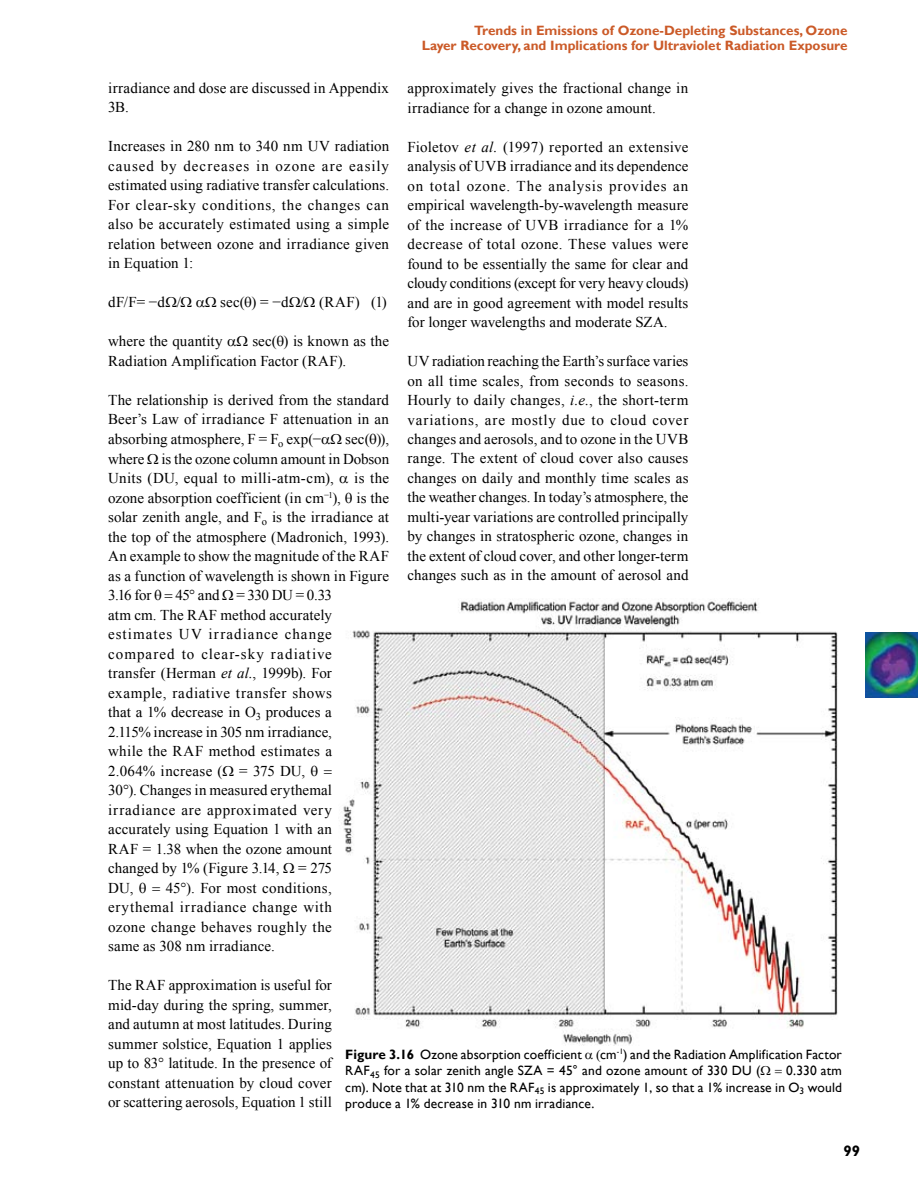
<style>
.page{position:relative;width:918px;height:1188px;background:#fff}
.page>*{position:absolute;margin:0;border:0;box-sizing:border-box;transform-origin:0 0}
.t1{font:15px/19.5px "Times New Roman";letter-spacing:.01em;color:#000;text-align:justify}
.t2{font:700 15px "Gill Sans";color:#000}
.t3{font:13.5px/16.5px "Gill Sans";letter-spacing:.01em;color:#000}
.t4{font:700 13.5px/15px "Gill Sans";color:#cb5a28;text-align:right}
.s1{font-style:italic}
.s2{font-weight:700}
</style>
<div class="page">
<img style="left:865px;top:632px;width:53px;height:66px">
<img style="left:343px;top:598px;width:495px;height:448px">
<p class="t1" style="left:108px;top:78px;width:282px">irradiance and dose are discussed in Appendix<br>3B.</p>
<p class="t1" style="left:108px;top:136px;width:283px">Increases in 280 nm to 340 nm UV radiation caused by decreases in ozone are easily estimated using radiative transfer calculations.<br>For clear-sky conditions, the changes can also be accurately estimated using a simple relation between ozone and irradiance given in Equation 1:</p>
<p class="t1" style="left:108px;top:292px;width:58px">dF/F= −d</p>
<p class="t1" style="left:220px;top:292px;width:70px">sec( ) = −d</p>
<p class="t1" style="left:325px;top:292px;width:64px">RAF) (1)</p>
<p class="t1" style="left:108px;top:331px;width:116px">where the quantity</p>
<p class="t1" style="left:108px;top:331px;width:282px;text-indent:144px">sec( ) is known as the<br>Radiation Amplification Factor (RAF).</p>
<p class="t1" style="left:108px;top:390px;width:283px">The relationship is derived from the standard Beer’s Law of irradiance F attenuation in an absorbing atmosphere, F = F<sub>o</sub> exp(−</p>
<p class="t1" style="left:108px;top:429px;width:283px;text-indent:237px">sec( )), where is the ozone column amount in Dobson Units (DU, equal to milli-atm-cm),</p>
<p class="t1" style="left:108px;top:468px;width:283px;text-indent:246px">is the ozone absorption coefficient (in cm<sup>−1</sup>), is the solar zenith angle, and F<sub>o</sub> is the irradiance at the top of the atmosphere (Madronich, 1993).<br>An example to show the magnitude of the RAF as a function of wavelength is shown in Figure 3.16 for</p>
<p class="t1" style="left:108px;top:585px;width:225px;text-align:left;text-indent:67px">45° and = 330 DU = 0.33 atm cm. The RAF method accurately estimates UV irradiance change compared to clear-sky radiative transfer (Herman <span class="s1">et al.</span>, 1999b). For example, radiative transfer shows that a 1% decrease in O<sub>3</sub> produces a<br>2.115% increase in 305 nm irradiance, while the RAF method estimates a<br>2.064% increase ( = 375 DU,<br>30°). Changes in measured erythemal irradiance are approximated very accurately using Equation 1 with an<br>RAF = 1.38 when the ozone amount changed by 1% (Figure 3.14,</p>
<p class="t1" style="left:298px;top:858px;width:35px">= 275</p>
<p class="t4" style="left:422px;top:23px;width:427px">Trends in Emissions of Ozone-Depleting Substances, Ozone<br>Layer Recovery, and Implications for Ultraviolet Radiation Exposure</p>
<p class="t1" style="left:408px;top:78px;width:282px">approximately gives the fractional change in irradiance for a change in ozone amount.</p>
<p class="t1" style="left:408px;top:137px;width:283px">Fioletov <span class="s1">et al.</span> (1997) reported an extensive analysis of UVB irradiance and its dependence on total ozone. The analysis provides an empirical wavelength-by-wavelength measure of the increase of UVB irradiance for a 1% decrease of total ozone. These values were found to be essentially the same for clear and cloudy conditions (except for very heavy clouds) and are in good agreement with model results for longer wavelengths and moderate SZA.</p>
<p class="t1" style="left:408px;top:351px;width:283px">UV radiation reaching the Earth’s surface varies on all time scales, from seconds to seasons.<br>Hourly to daily changes, <span class="s1">i.e.</span>, the short-term variations, are mostly due to cloud cover changes and aerosols, and to ozone in the UVB range. The extent of cloud cover also causes changes on daily and monthly time scales as the weather changes. In today’s atmosphere, the multi-year variations are controlled principally by changes in stratospheric ozone, changes in the extent of cloud cover, and other longer-term changes such as in the amount of aerosol and</p>
<p class="t1" style="left:108px;top:878px;width:225px;text-indent:58px">45°). For most conditions, erythemal irradiance change with ozone change behaves roughly the same as 308 nm irradiance.</p>
<p class="t1" style="left:108px;top:975px;width:225px">The RAF approximation is useful for mid-day during the spring, summer, and autumn at most latitudes. During summer solstice, Equation 1 applies up to 83° latitude. In the presence of constant attenuation by cloud cover or scattering aerosols, Equation 1 still</p>
<p class="t1" style="left:108px;top:878px;width:27px">DU,</p>
<p class="t3" style="left:345px;top:1046px;width:498px;text-indent:255px">cm<sup>-1</sup>) and the Radiation Amplification Factor<br>RAF<sub>45</sub> for a solar zenith angle SZA = 45° and ozone amount of 330 DU (</p>
<p class="t3" style="left:345px;top:1046px;width:238px"><span class="s2">Figure 3.16</span> Ozone absorption coefficient</p>
<p class="t3" style="left:345px;top:1063px;width:498px;text-align:justify;text-indent:441px">0.330 atm cm). Note that at 310 nm the RAF<sub>45</sub> is approximately 1, so that a 1% increase in O<sub>3</sub> would produce a 1% decrease in 310 nm irradiance.</p>
<p class="t2" style="left:843px;top:1142px;width:18px">99</p>
</div>
